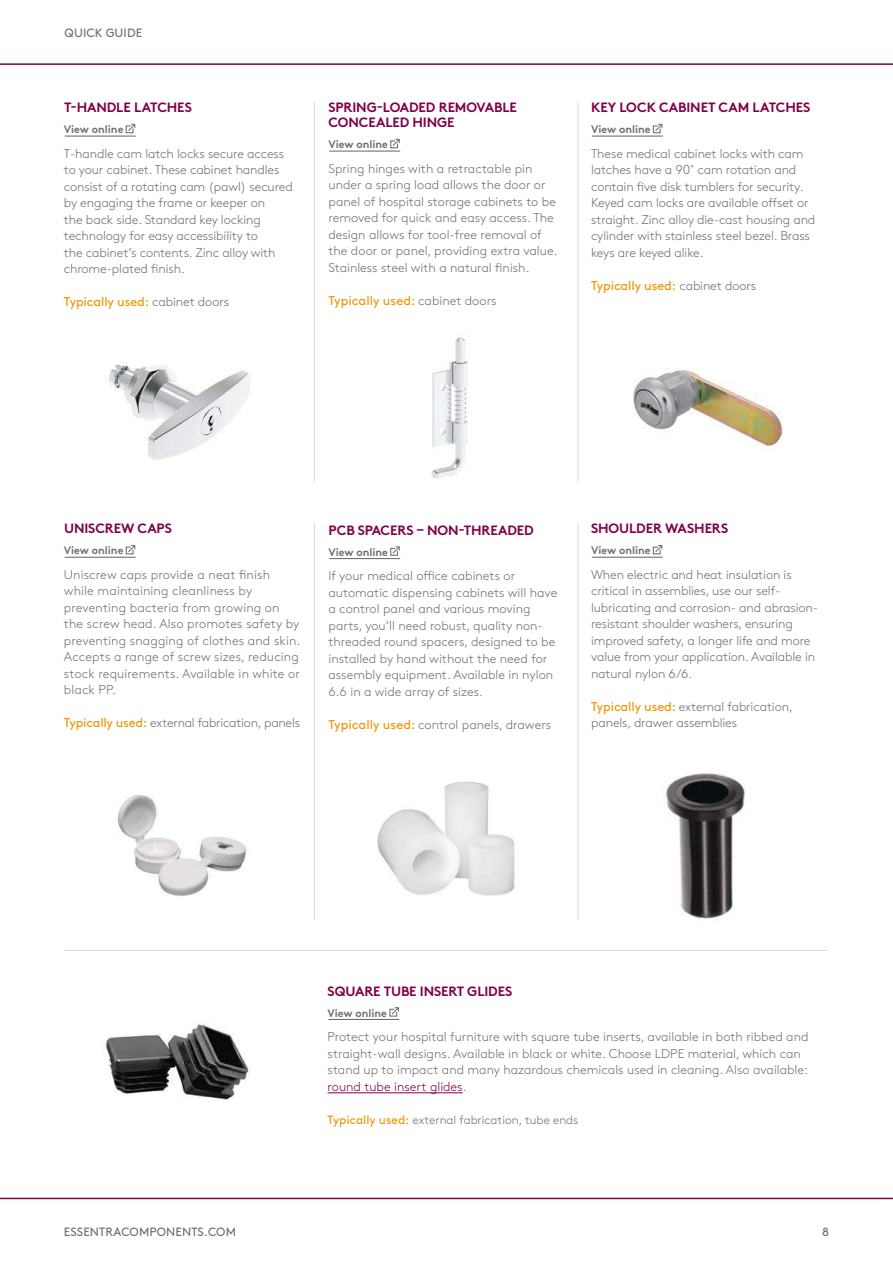
<style>
.page{position:relative;width:893px;height:1263px;background:#fff}
.page>*{position:absolute;margin:0;border:0;box-sizing:border-box;transform-origin:0 0}
.t1{font:700 13.5px/15px "Brown Pro";letter-spacing:-.01em;color:#810047}
.t2{font:300 12.75px/16.5px "Brown Pro";letter-spacing:-.005em;color:#706f6f}
.t3{font:12.75px "Brown Pro";letter-spacing:-.01em;color:#f39200}
.t4{font:300 12px "Brown Pro";color:#706f6f}
.t5{font:12px "Brown Pro";letter-spacing:.01em;color:#706f6f}
.t6{font:700 10.8px "Brown Pro";color:#706f6f}
.s1{font-weight:300;color:#706f6f}
.s2{font-weight:400;color:#f39200}
.s3{color:#810047}
</style>
<div class="page">
<hr style="left:0;top:1198px;width:893px;height:1px;background:#810047">
<hr style="left:0;top:63px;width:893px;height:2px;background:#810047">
<hr style="left:64px;top:950px;width:763px;height:1px;background:#dadada">
<hr style="left:314px;top:102px;width:1px;height:380px;background:#dadada">
<hr style="left:314px;top:523px;width:1px;height:397px;background:#dadada">
<hr style="left:578px;top:102px;width:1px;height:380px;background:#dadada">
<hr style="left:578px;top:523px;width:1px;height:397px;background:#dadada">
<img style="left:109px;top:362px;width:141px;height:98px">
<img style="left:117px;top:794px;width:130px;height:102px">
<img style="left:633px;top:368px;width:150px;height:78px">
<img style="left:666px;top:771px;width:80px;height:148px">
<img style="left:105px;top:1024px;width:145px;height:76px">
<img style="left:431px;top:337px;width:37px;height:142px">
<img style="left:377px;top:781px;width:139px;height:115px">
<hr style="left:328px;top:1092px;width:135px;height:1px;background:#810047">
<svg style="left:125px;top:123px;width:11px;height:11px"></svg>
<hr style="left:65px;top:136px;width:71px;height:1px;background:#706f6f">
<svg style="left:125px;top:545px;width:11px;height:10px"></svg>
<hr style="left:65px;top:557px;width:71px;height:1px;background:#706f6f">
<svg style="left:652px;top:123px;width:11px;height:11px"></svg>
<hr style="left:592px;top:136px;width:71px;height:1px;background:#706f6f">
<svg style="left:652px;top:545px;width:11px;height:10px"></svg>
<hr style="left:592px;top:557px;width:71px;height:1px;background:#706f6f">
<svg style="left:390px;top:138px;width:10px;height:11px"></svg>
<hr style="left:329px;top:151px;width:71px;height:1px;background:#706f6f">
<svg style="left:390px;top:546px;width:10px;height:10px"></svg>
<hr style="left:329px;top:558px;width:71px;height:1px;background:#706f6f">
<svg style="left:389px;top:1007px;width:10px;height:10px"></svg>
<hr style="left:328px;top:1019px;width:71px;height:1px;background:#706f6f">
<p class="t5" style="left:65px;top:24px;width:79px">QUICK GUIDE</p>
<p class="t1" style="left:64px;top:99px;width:129px">T-HANDLE LATCHES</p>
<p class="t6" style="left:64px;top:121px;width:61px">View online</p>
<p class="t1" style="left:328px;top:99px;width:190px">SPRING-LOADED REMOVABLE<br>CONCEALED HINGE</p>
<p class="t1" style="left:591px;top:99px;width:221px">KEY LOCK CABINET CAM LATCHES</p>
<p class="t6" style="left:591px;top:121px;width:61px">View online</p>
<p class="t2" style="left:64px;top:144px;width:230px">T-handle cam latch locks secure access to your cabinet. These cabinet handles consist of a rotating cam (pawl) secured by engaging the frame or keeper on<br>the back side. Standard key locking technology for easy accessibility to<br>the cabinet’s contents. Zinc alloy with chrome-plated finish.</p>
<p class="t3" style="left:64px;top:292px;width:167px">Typically used: <span class="s1">cabinet doors</span></p>
<p class="t6" style="left:328px;top:136px;width:61px">View online</p>
<p class="t2" style="left:328px;top:159px;width:231px">Spring hinges with a retractable pin under a spring load allows the door or panel of hospital storage cabinets to be removed for quick and easy access. The design allows for tool-free removal of the door or panel, providing extra value.<br>Stainless steel with a natural finish.</p>
<p class="t3" style="left:328px;top:290px;width:170px">Typically used: <span class="s1">cabinet doors</span></p>
<p class="t2" style="left:591px;top:144px;width:226px">These medical cabinet locks with cam latches have a 90˚ cam rotation and contain five disk tumblers for security.<br>Keyed cam locks are available offset or straight. Zinc alloy die-cast housing and cylinder with stainless steel bezel. Brass keys are keyed alike.</p>
<p class="t3" style="left:591px;top:275px;width:167px">Typically used: <span class="s1">cabinet doors</span></p>
<p class="t1" style="left:64px;top:520px;width:110px">UNISCREW CAPS</p>
<p class="t1" style="left:328px;top:521px;width:207px">PCB SPACERS – NON-THREADED</p>
<p class="t1" style="left:591px;top:520px;width:139px">SHOULDER WASHERS</p>
<p class="t6" style="left:64px;top:542px;width:61px">View online</p>
<p class="t6" style="left:328px;top:543px;width:61px">View online</p>
<p class="t6" style="left:591px;top:542px;width:61px">View online</p>
<p class="t2" style="left:64px;top:565px;width:238px">Uniscrew caps provide a neat finish while maintaining cleanliness by preventing bacteria from growing on the screw head. Also promotes safety by preventing snagging of clothes and skin.<br>Accepts a range of screw sizes, reducing stock requirements. Available in white or black PP.</p>
<p class="t2" style="left:64px;top:714px;width:238px"><span class="s2">Typically used:</span> external fabrication, panels</p>
<p class="t2" style="left:328px;top:566px;width:230px">If your medical office cabinets or automatic dispensing cabinets will have a control panel and various moving parts, you’ll need robust, quality non&shy;threaded round spacers, designed to be installed by hand without the need for assembly equipment. Available in nylon 6.6 in a wide array of sizes.</p>
<p class="t2" style="left:328px;top:715px;width:224px"><span class="s2">Typically used:</span> control panels, drawers</p>
<p class="t2" style="left:591px;top:565px;width:229px">When electric and heat insulation is critical in assemblies, use our self&shy;lubricating and corrosion- and abrasion&shy;resistant shoulder washers, ensuring improved safety, a longer life and more value from your application. Available in natural nylon 6/6.</p>
<p class="t2" style="left:591px;top:697px;width:203px"><span class="s2">Typically used:</span> external fabrication, panels, drawer assemblies</p>
<p class="t1" style="left:328px;top:982px;width:186px">SQUARE TUBE INSERT GLIDES</p>
<p class="t6" style="left:328px;top:1004px;width:61px">View online</p>
<p class="t2" style="left:328px;top:1027px;width:482px">Protect your hospital furniture with square tube inserts, available in both ribbed and straight-wall designs. Available in black or white. Choose LDPE material, which can stand up to impact and many hazardous chemicals used in cleaning. Also available: <span class="s3">round tube insert glides</span>.</p>
<p class="t4" style="left:328px;top:1110px;width:252px"><span class="s2">Typically used:</span> external fabrication, tube ends</p>
<p class="t5" style="left:64px;top:1222px;width:174px">ESSENTRACOMPONENTS.COM</p>
<p class="t5" style="left:822px;top:1222px;width:8px">8</p>
</div>
